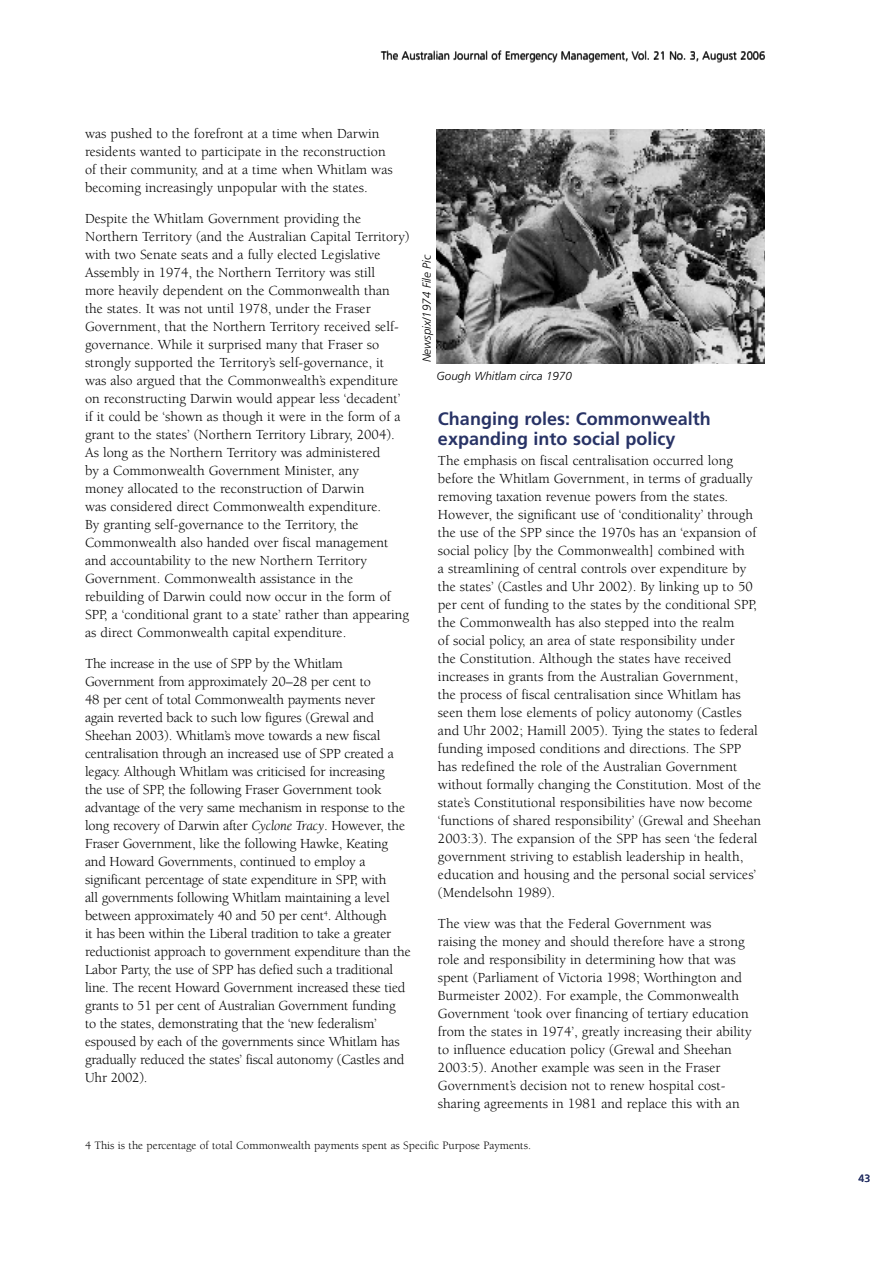
<style>
.page{position:relative;width:893px;height:1263px;background:#fff}
.page>*{position:absolute;margin:0;border:0;box-sizing:border-box;transform-origin:0 0}
.heading_2{font:700 18px/20.2px "Frutiger";color:#283366}
.body{font:14.25px/18px "Berkeley";color:#000}
.Body_no{font:14.25px/18px "Berkeley";color:#000}
.Notes{font:11.7px "Berkeley";color:#000}
.captions{font:italic 300 11.7px "Frutiger";color:#000}
.t1{font:300 11.25px "Frutiger";color:#000}
.t2{font:10.5px "Frutiger";color:#283366}
.s1{font-style:italic}
</style>
<div class="page">
<img style="left:437px;top:129px;width:327px;height:234px">
<p class="t1" style="left:381px;top:49px;width:386px">The Australian Journal of Emergency Management, Vol. 21 No. 3, August 2006</p>
<p class="body" style="left:85px;top:125px;width:309px">was pushed to the forefront at a time when Darwin residents wanted to participate in the reconstruction of their community, and at a time when Whitlam was becoming increasingly unpopular with the states.</p>
<p class="body" style="left:85px;top:210px;width:326px">Despite the Whitlam Government providing the Northern Territory (and the Australian Capital Territory) with two Senate seats and a fully elected Legislative Assembly in 1974, the Northern Territory was still<br>more heavily dependent on the Commonwealth than the states. It was not until 1978, under the Fraser Government, that the Northern Territory received self&shy;governance. While it surprised many that Fraser so strongly supported the Territory’s self-governance, it<br>was also argued that the Commonwealth’s expenditure on reconstructing Darwin would appear less ‘decadent’ if it could be ‘shown as though it were in the form of a grant to the states’ (Northern Territory Library, 2004).<br>As long as the Northern Territory was administered<br>by a Commonwealth Government Minister, any<br>money allocated to the reconstruction of Darwin<br>was considered direct Commonwealth expenditure.<br>By granting self-governance to the Territory, the Commonwealth also handed over fiscal management and accountability to the new Northern Territory Government. Commonwealth assistance in the rebuilding of Darwin could now occur in the form of SPP, a ‘conditional grant to a state’ rather than appearing as direct Commonwealth capital expenditure.</p>
<p class="body" style="left:85px;top:655px;width:327px">The increase in the use of SPP by the Whitlam Government from approximately 20–28 per cent to<br>48 per cent of total Commonwealth payments never<br>again reverted back to such low figures (Grewal and Sheehan 2003). Whitlam’s move towards a new fiscal centralisation through an increased use of SPP created a legacy. Although Whitlam was criticised for increasing<br>the use of SPP, the following Fraser Government took advantage of the very same mechanism in response to the long recovery of Darwin after <span class="s1">Cyclone Tracy</span>. However, the Fraser Government, like the following Hawke, Keating and Howard Governments, continued to employ a significant percentage of state expenditure in SPP, with<br>all governments following Whitlam maintaining a level between approximately 40 and 50 per cent<sup>4</sup>. Although<br>it has been within the Liberal tradition to take a greater reductionist approach to government expenditure than the Labor Party, the use of SPP has defied such a traditional line. The recent Howard Government increased these tied grants to 51 per cent of Australian Government funding<br>to the states, demonstrating that the ‘new federalism’ espoused by each of the governments since Whitlam has gradually reduced the states’ fiscal autonomy (Castles and Uhr 2002).</p>
<p class="captions" style="left:420px;top:362px;width:109px;rotate:-90deg">Newspix/1974 File Pic</p>
<p class="captions" style="left:437px;top:369px;width:137px">Gough Whitlam circa 1970</p>
<p class="heading_2" style="left:438px;top:408px;width:274px">Changing roles: Commonwealth expanding into social policy</p>
<p class="Body_no" style="left:438px;top:452px;width:325px">The emphasis on fiscal centralisation occurred long before the Whitlam Government, in terms of gradually removing taxation revenue powers from the states.<br>However, the significant use of ‘conditionality’ through the use of the SPP since the 1970s has an ‘expansion of social policy [by the Commonwealth] combined with<br>a streamlining of central controls over expenditure by the states’ (Castles and Uhr 2002). By linking up to 50 per cent of funding to the states by the conditional SPP, the Commonwealth has also stepped into the realm<br>of social policy, an area of state responsibility under<br>the Constitution. Although the states have received increases in grants from the Australian Government,<br>the process of fiscal centralisation since Whitlam has seen them lose elements of policy autonomy (Castles and Uhr 2002; Hamill 2005). Tying the states to federal funding imposed conditions and directions. The SPP has redefined the role of the Australian Government without formally changing the Constitution. Most of the state’s Constitutional responsibilities have now become ‘functions of shared responsibility’ (Grewal and Sheehan 2003:3). The expansion of the SPP has seen ‘the federal government striving to establish leadership in health, education and housing and the personal social services’ (Mendelsohn 1989).</p>
<p class="body" style="left:438px;top:915px;width:315px">The view was that the Federal Government was raising the money and should therefore have a strong role and responsibility in determining how that was spent (Parliament of Victoria 1998; Worthington and Burmeister 2002). For example, the Commonwealth Government ‘took over financing of tertiary education from the states in 1974’, greatly increasing their ability to influence education policy (Grewal and Sheehan 2003:5). Another example was seen in the Fraser Government’s decision not to renew hospital cost&shy;sharing agreements in 1981 and replace this with an</p>
<p class="Notes" style="left:85px;top:1139px;width:447px">4 This is the percentage of total Commonwealth payments spent as Specific Purpose Payments.</p>
<p class="t2" style="left:858px;top:1172px;width:13px">43</p>
</div>
